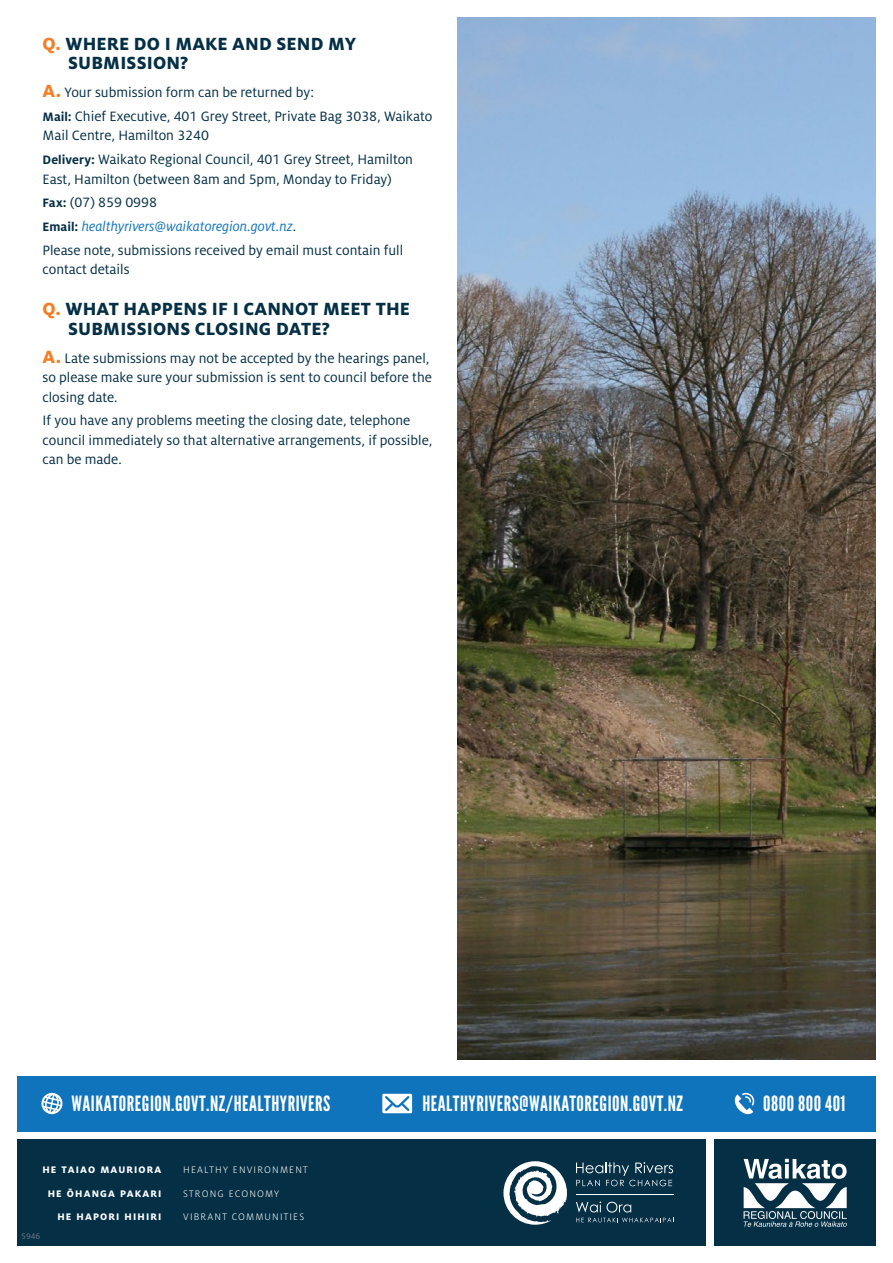
<style>
.page{position:relative;width:893px;height:1263px;background:#fff}
.page>*{position:absolute;margin:0;border:0;box-sizing:border-box;transform-origin:0 0}
.t1{font:21px "League Gothic";letter-spacing:.025em;color:#fff}
.t2{font:800 19.5px/19.5px "Milo Pro";letter-spacing:.01em;color:#052f45}
.t3{font:15px/23.7px "Milo Pro";color:#052f45}
.t4{font:300 10.5px "Milo Pro";letter-spacing:.11em;color:#fff}
.t5{font:800 10.5px "Milo Pro";letter-spacing:.11em;color:#fff}
.t6{font:9px "Milo Pro";color:#6f7888}
.s1{color:#f47d25}
.s2{font-weight:800;font-size:19.5px;color:#f47d25}
.s3{font-weight:700;font-size:13.5px}
.s4{font-style:italic;color:#1074bc}
</style>
<div class="page">
<div style="left:17px;top:1140px;width:689px;height:106px;background:#052f45"></div>
<div style="left:714px;top:1140px;width:162px;height:106px;background:#052f45"></div>
<svg style="left:744px;top:1159px;width:103px;height:68px"></svg>
<svg style="left:503px;top:1161px;width:64px;height:64px"></svg>
<svg style="left:576px;top:1162px;width:97px;height:24px"></svg>
<svg style="left:576px;top:1218px;width:98px;height:4px"></svg>
<hr style="left:576px;top:1195px;width:97px;height:1px;background:#fff">
<svg style="left:576px;top:1201px;width:55px;height:11px"></svg>
<div style="left:17px;top:1076px;width:859px;height:55px;background:#1074bc"></div>
<svg style="left:41px;top:1093px;width:22px;height:21px"></svg>
<svg style="left:382px;top:1094px;width:30px;height:19px"></svg>
<svg style="left:734px;top:1093px;width:20px;height:22px"></svg>
<img style="left:457px;top:17px;width:419px;height:1042px">
<h2 class="t2" style="left:68px;top:33px;width:290px;text-indent:-26px"><span class="s1">Q.</span> WHERE DO I MAKE AND SEND MY<br>SUBMISSION?</h2>
<p class="t3" style="left:43px;top:81px;width:391px"><span class="s2">A.</span> Your submission form can be returned by:<br><span class="s3">Mail:</span> Chief Executive, 401 Grey Street, Private Bag 3038, Waikato</p>
<p class="t3" style="left:43px;top:124px;width:372px">Mail Centre, Hamilton 3240<br><span class="s3">Delivery:</span> Waikato Regional Council, 401 Grey Street, Hamilton</p>
<p class="t3" style="left:43px;top:167px;width:362px">East, Hamilton (between 8am and 5pm, Monday to Friday)<br><span class="s3">Fax:</span> (07) 859 0998<br><span class="s3">Email:</span> <span class="s4">healthyrivers@waikatoregion.govt.nz</span>.<br>Please note, submissions received by email must contain full</p>
<p class="t3" style="left:43px;top:258px;width:89px">contact details</p>
<h2 class="t2" style="left:68px;top:299px;width:343px;text-indent:-26px"><span class="s1">Q.</span> WHAT HAPPENS IF I CANNOT MEET THE<br>SUBMISSIONS CLOSING DATE?</h2>
<p class="t3" style="left:43px;top:348px;width:391px;line-height:19.5px"><span class="s2">A.</span> Late submissions may not be accepted by the hearings panel, so please make sure your submission is sent to council before the closing date.</p>
<p class="t3" style="left:43px;top:411px;width:391px;line-height:19.5px">If you have any problems meeting the closing date, telephone council immediately so that alternative arrangements, if possible, can be made.</p>
<h1 class="t1" style="left:71px;top:1091px;width:260px">WAIKATOREGION.GOVT.NZ/HEALTHYRIVERS</h1>
<h1 class="t1" style="left:422px;top:1091px;width:262px">HEALTHYRIVERS@WAIKATOREGION.GOVT.NZ</h1>
<h1 class="t1" style="left:763px;top:1091px;width:84px">0800 800 401</h1>
<p class="t5" style="left:42px;top:1164px;width:120px">HE TAIAO MAURIORA</p>
<p class="t5" style="left:48px;top:1187px;width:115px">HE ŌHANGA PAKARI</p>
<p class="t5" style="left:57px;top:1211px;width:105px">HE HAPORI HIHIRI</p>
<p class="t6" style="left:21px;top:1231px;width:21px">5946</p>
<p class="t4" style="left:183px;top:1164px;width:126px">HEALTHY ENVIRONMENT</p>
<p class="t4" style="left:183px;top:1188px;width:97px">STRONG ECONOMY</p>
<p class="t4" style="left:183px;top:1211px;width:122px">VIBRANT COMMUNITIES</p>
</div>
